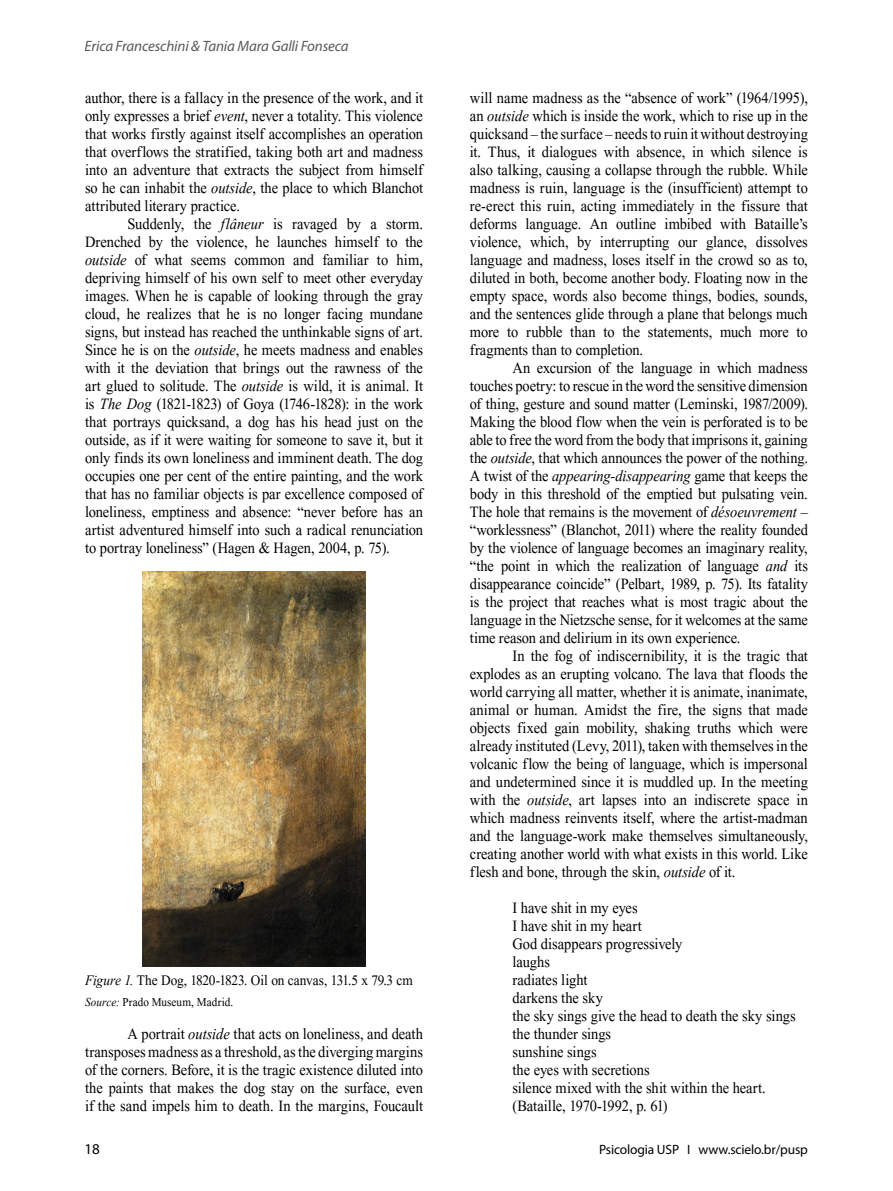
<style>
.page{position:relative;width:893px;height:1191px;background:#fff}
.page>*{position:absolute;margin:0;border:0;box-sizing:border-box;transform-origin:0 0}
.t1{font:19.5px/18px "Aparajita";color:#000;text-align:justify;scale:.92 1}
.t2{font:18px "Aparajita";letter-spacing:-.01em;color:#000;scale:.92 1}
.t3{font:italic 15px "Myriad Pro";letter-spacing:-.01em;color:#58595b}
.t4{font:15px "Aparajita";letter-spacing:.015em;color:#000;scale:.92 1}
.t5{font:15px "Myriad Pro";color:#000}
.t6{font:13.5px "Myriad Pro";letter-spacing:-.01em;color:#000}
.s1{font-style:italic}
</style>
<div class="page">
<img style="left:143px;top:571px;width:222px;height:395px">
<p class="t3" style="left:85px;top:37px;width:265px">Erica Franceschini &amp; Tania Mara Galli Fonseca</p>
<p class="t1" style="left:85px;top:91px;width:369px">author, there is a fallacy in the presence of the work, and it only expresses a brief <span class="s1">event</span>, never a totality. This violence that works firstly against itself accomplishes an operation that overflows the stratified, taking both art and madness into an adventure that extracts the subject from himself so he can inhabit the <span class="s1">outside</span>, the place to which Blanchot attributed literary practice.</p>
<p class="t1" style="left:85px;top:217px;width:369px;text-indent:43px">Suddenly, the <span class="s1">flâneur</span> is ravaged by a storm.<br>Drenched by the violence, he launches himself to the <span class="s1">outside</span> of what seems common and familiar to him, depriving himself of his own self to meet other everyday images. When he is capable of looking through the gray cloud, he realizes that he is no longer facing mundane signs, but instead has reached the unthinkable signs of art.<br>Since he is on the <span class="s1">outside</span>, he meets madness and enables with it the deviation that brings out the rawness of the art glued to solitude. The <span class="s1">outside</span> is wild, it is animal. It is <span class="s1">The Dog</span> (1821-1823) of Goya (1746-1828): in the work that portrays quicksand, a dog has his head just on the outside, as if it were waiting for someone to save it, but it only finds its own loneliness and imminent death. The dog occupies one per cent of the entire painting, and the work that has no familiar objects is par excellence composed of loneliness, emptiness and absence: “never before has an artist adventured himself into such a radical renunciation to portray loneliness” (Hagen &amp; Hagen, 2004, p. 75).</p>
<p class="t2" style="left:85px;top:971px;width:358px"><span class="s1">Figure 1.</span> The Dog, 1820-1823. Oil on canvas, 131.5 x 79.3 cm</p>
<p class="t4" style="left:85px;top:994px;width:163px"><span class="s1">Source:</span> Prado Museum, Madrid.</p>
<p class="t1" style="left:85px;top:1027px;width:369px;text-indent:43px">A portrait <span class="s1">outside</span> that acts on loneliness, and death transposes madness as a threshold, as the diverging margins of the corners. Before, it is the tragic existence diluted into the paints that makes the dog stay on the surface, even if the sand impels him to death. In the margins, Foucault</p>
<p class="t1" style="left:470px;top:91px;width:369px">will name madness as the “absence of work” (1964/1995), an <span class="s1">outside</span> which is inside the work, which to rise up in the quicksand – the surface – needs to ruin it without destroying it. Thus, it dialogues with absence, in which silence is also talking, causing a collapse through the rubble. While madness is ruin, language is the (insufficient) attempt to re-erect this ruin, acting immediately in the fissure that deforms language. An outline imbibed with Bataille’s violence, which, by interrupting our glance, dissolves language and madness, loses itself in the crowd so as to, diluted in both, become another body. Floating now in the empty space, words also become things, bodies, sounds, and the sentences glide through a plane that belongs much more to rubble than to the statements, much more to fragments than to completion.</p>
<p class="t1" style="left:470px;top:361px;width:369px;text-indent:43px">An excursion of the language in which madness touches poetry: to rescue in the word the sensitive dimension of thing, gesture and sound matter (Leminski, 1987/2009).<br>Making the blood flow when the vein is perforated is to be able to free the word from the body that imprisons it, gaining the <span class="s1">outside</span>, that which announces the power of the nothing.<br>A twist of the <span class="s1">appearing-disappearing</span> game that keeps the body in this threshold of the emptied but pulsating vein.<br>The hole that remains is the movement of <span class="s1">désoeuvrement</span> – “worklessness” (Blanchot, 2011) where the reality founded by the violence of language becomes an imaginary reality, “the point in which the realization of language <span class="s1">and</span> its disappearance coincide” (Pelbart, 1989, p. 75). Its fatality is the project that reaches what is most tragic about the language in the Nietzsche sense, for it welcomes at the same time reason and delirium in its own experience.</p>
<p class="t1" style="left:470px;top:649px;width:369px;text-indent:43px">In the fog of indiscernibility, it is the tragic that explodes as an erupting volcano. The lava that floods the world carrying all matter, whether it is animate, inanimate, animal or human. Amidst the fire, the signs that made objects fixed gain mobility, shaking truths which were already instituted (Levy, 2011), taken with themselves in the volcanic flow the being of language, which is impersonal and undetermined since it is muddled up. In the meeting with the <span class="s1">outside</span>, art lapses into an indiscrete space in which madness reinvents itself, where the artist-madman and the language-work make themselves simultaneously, creating another world with what exists in this world. Like flesh and bone, through the skin, <span class="s1">outside</span> of it.</p>
<p class="t1" style="left:512px;top:901px;width:309px;text-align:left">I have shit in my eyes<br>I have shit in my heart<br>God disappears progressively<br>laughs<br>radiates light<br>darkens the sky<br>the sky sings give the head to death the sky sings the thunder sings<br>sunshine sings<br>the eyes with secretions<br>silence mixed with the shit within the heart. (Bataille, 1970-1992, p. 61)</p>
<p class="t5" style="left:85px;top:1139px;width:17px">18</p>
<p class="t6" style="left:599px;top:1140px;width:210px">Psicologia USP I www.scielo.br/pusp</p>
</div>
